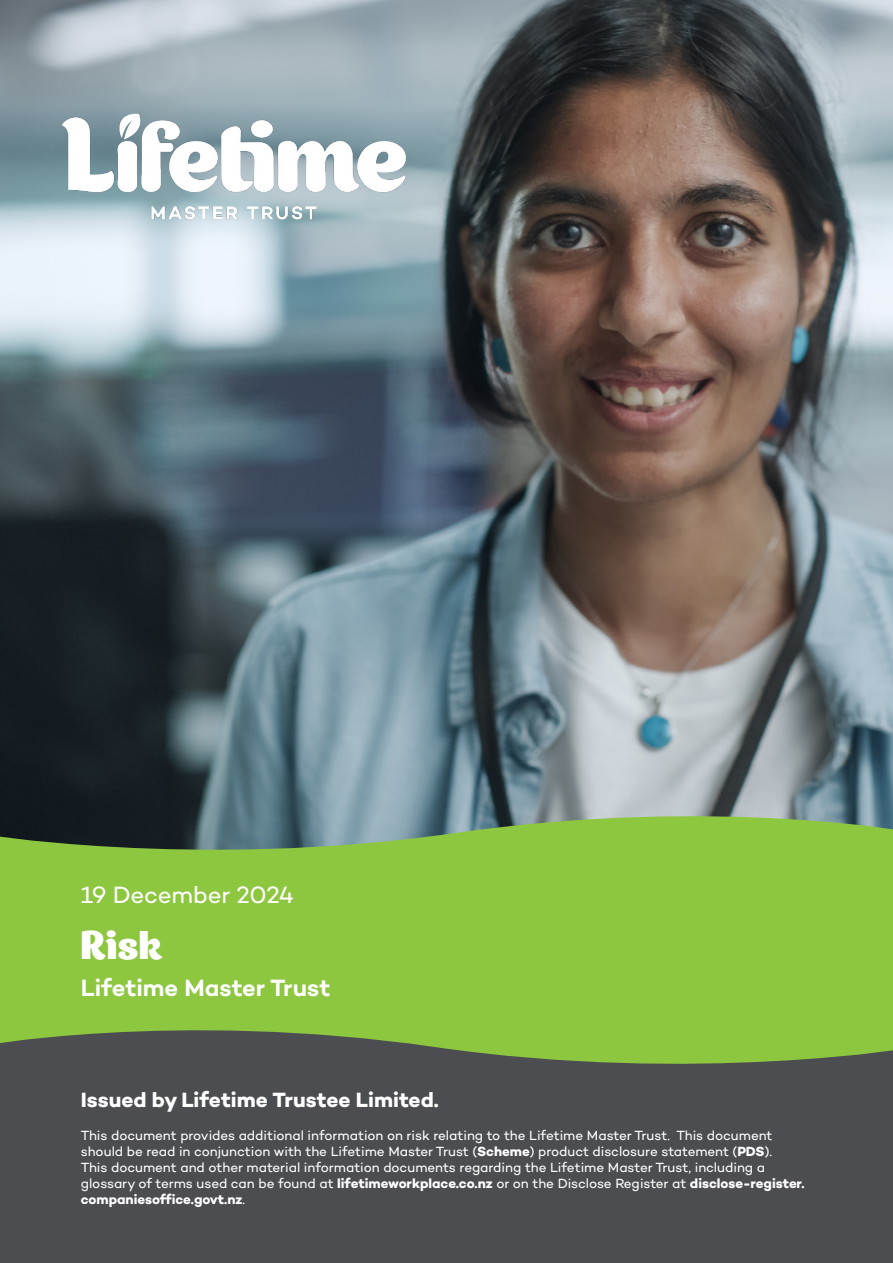
<style>
.page{position:relative;width:893px;height:1263px;background:#fff}
.page>*{position:absolute;margin:0;border:0;box-sizing:border-box;transform-origin:0 0}
.t1{font:39px "Appetite";color:#fff}
.t2{font:600 24px "Campton";color:#fff}
.t3{font:24px "Campton";letter-spacing:-.01em;color:#fff}
.t4{font:700 21px "Campton";color:#fff}
.t5{font:13.5px/16.2px "Campton";letter-spacing:-.005em;color:#fff}
.s1{font-weight:700}
</style>
<div class="page">
<img style="left:0;top:0;width:893px;height:795px">
<svg style="left:0;top:795px;width:893px;height:214px;fill:#8dc63f"></svg>
<svg style="left:0;top:1009px;width:893px;height:254px;fill:#4c4d50"></svg>
<img style="left:60px;top:111px;width:348px;height:110px">
<p class="t3" style="left:81px;top:880px;width:215px">19 December 2024</p>
<p class="t1" style="left:81px;top:918px;width:83px">Risk</p>
<p class="t2" style="left:81px;top:972px;width:251px">Lifetime Master Trust</p>
<p class="t4" style="left:81px;top:1086px;width:359px">Issued by Lifetime Trustee Limited.</p>
<p class="t5" style="left:81px;top:1126px;width:725px">This document provides additional information on risk relating to the Lifetime Master Trust. This document should be read in conjunction with the Lifetime Master Trust (<span class="s1">Scheme</span>) product disclosure statement (<span class="s1">PDS</span>).<br>This document and other material information documents regarding the Lifetime Master Trust, including a glossary of terms used can be found at <span class="s1">lifetimeworkplace.co.nz</span> or on the Disclose Register at <span class="s1">disclose-register. companiesoffice.govt.nz</span>.</p>
</div>
